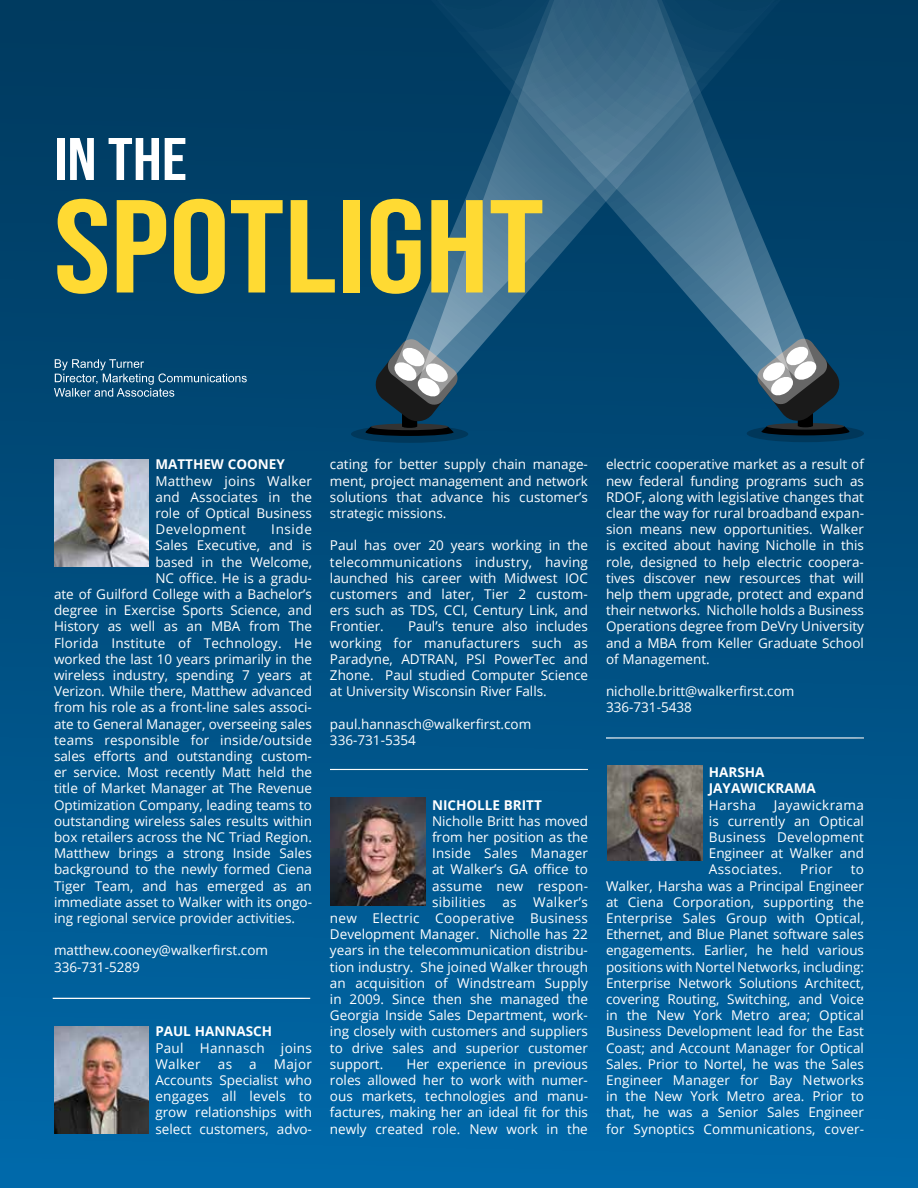
<style>
.page{position:relative;width:918px;height:1188px;background:#fff}
.page>*{position:absolute;margin:0;border:0;box-sizing:border-box;transform-origin:0 0}
.t1{font:132px "Bebas Neue";color:#ffda33;scale:1.15 1}
.t2{font:60px "Bebas Neue";color:#fff;scale:1.15 1}
.t3{font:13.5px/16.2px "Open Sans";color:#fff;text-align:justify}
.t4{font:13.5px/16.2px "Open Sans";letter-spacing:.025em;color:#fff}
.t5{font:13.5px "Open Sans";letter-spacing:.02em;color:#fff}
.t6{font:700 13.5px/16.2px "Open Sans";color:#fff}
</style>
<div class="page">
<div style="left:0;top:0;width:918px;height:1188px;background:linear-gradient(to bottom,#00375b,#0067a7)"></div>
<div style="left:747px;top:425px;width:117px;height:17px;background:#00375a;border-radius:50%"></div>
<div style="left:351px;top:425px;width:117px;height:18px;background:#00385b;border-radius:50%"></div>
<svg style="left:756px;top:337px;width:94px;height:98px;background:#0e3248"></svg>
<div style="left:369px;top:0;width:26px;height:338px;background:#003f66"></div>
<svg style="left:365px;top:338px;width:94px;height:98px;background:#13354b"></svg>
<svg style="left:395px;top:0;width:24px;height:379px;background:#154d71"></svg>
<svg style="left:419px;top:0;width:423px;height:394px;background:#245a7c"></svg>
<svg style="left:54px;top:359px;width:193px;height:38px;background:#245f85"></svg>
<img style="left:54px;top:459px;width:95px;height:108px">
<img style="left:54px;top:1026px;width:95px;height:108px">
<img style="left:331px;top:798px;width:94px;height:108px">
<div style="left:328px;top:766px;width:263px;height:5px;background:#000;opacity:.75"></div>
<div style="left:51px;top:995px;width:262px;height:5px;background:#000;opacity:.75"></div>
<div style="left:604px;top:735px;width:263px;height:5px;background:#000;opacity:.75"></div>
<img style="left:608px;top:765px;width:94px;height:96px">
<h2 class="t2" style="left:54px;top:125px;width:117px">in the</h2>
<h1 class="t1" style="left:54px;top:172px;width:428px">SPOTLIGHT</h1>
<p class="t6" style="left:155px;top:456px;width:131px">MATTHEW COONEY</p>
<p class="t3" style="left:155px;top:472px;width:158px">Matthew joins Walker and Associates in the role of Optical Business Development</p>
<p class="t3" style="left:271px;top:521px;width:42px">Inside</p>
<p class="t3" style="left:155px;top:537px;width:158px">Sales Executive, and is</p>
<p class="t3" style="left:155px;top:553px;width:158px">based in the Welcome,</p>
<p class="t3" style="left:155px;top:569px;width:158px">NC office. He is a gradu-</p>
<p class="t3" style="left:54px;top:586px;width:259px">ate of Guilford College with a Bachelor’s</p>
<p class="t3" style="left:54px;top:602px;width:260px">degree in Exercise Sports Science, and</p>
<p class="t3" style="left:54px;top:618px;width:260px">History as well as an MBA from The</p>
<p class="t5" style="left:54px;top:633px;width:260px">Florida Institute of Technology. He</p>
<p class="t3" style="left:54px;top:650px;width:259px">worked the last 10 years primarily in the</p>
<p class="t3" style="left:54px;top:667px;width:260px">wireless industry, spending 7 years at</p>
<p class="t3" style="left:54px;top:683px;width:260px">Verizon. While there, Matthew advanced</p>
<p class="t3" style="left:54px;top:699px;width:260px">from his role as a front-line sales associ-</p>
<p class="t3" style="left:54px;top:715px;width:259px">ate to General Manager, overseeing sales</p>
<p class="t3" style="left:54px;top:731px;width:259px">teams responsible for inside/outside</p>
<p class="t3" style="left:54px;top:748px;width:260px">sales efforts and outstanding custom-</p>
<p class="t3" style="left:54px;top:764px;width:260px">er service. Most recently Matt held the</p>
<p class="t3" style="left:54px;top:780px;width:260px">title of Market Manager at The Revenue</p>
<p class="t3" style="left:54px;top:796px;width:260px">Optimization Company, leading teams to</p>
<p class="t3" style="left:54px;top:812px;width:260px">outstanding wireless sales results within</p>
<p class="t3" style="left:54px;top:829px;width:259px">box retailers across the NC Triad Region.</p>
<p class="t3" style="left:54px;top:845px;width:259px">Matthew brings a strong Inside Sales</p>
<p class="t3" style="left:54px;top:861px;width:259px">background to the newly formed Ciena</p>
<p class="t3" style="left:54px;top:877px;width:259px">Tiger Team, and has emerged as an</p>
<p class="t3" style="left:54px;top:893px;width:260px">immediate asset to Walker with its ongo-</p>
<p class="t3" style="left:54px;top:910px;width:243px">ing regional service provider activities.</p>
<p class="t3" style="left:54px;top:942px;width:216px">matthew.cooney@walkerfirst.com<br>336-731-5289</p>
<p class="t6" style="left:155px;top:1023px;width:118px">PAUL HANNASCH</p>
<p class="t4" style="left:155px;top:1039px;width:158px">Paul Hannasch joins<br>Walker</p>
<p class="t3" style="left:155px;top:1055px;width:158px;text-indent:118px">Major Accounts Specialist who engages all levels to grow relationships with select customers, advo-</p>
<p class="t3" style="left:218px;top:1055px;width:16px">as</p>
<p class="t3" style="left:249px;top:1055px;width:9px">a</p>
<p class="t3" style="left:330px;top:456px;width:260px">cating for better supply chain manage&shy;ment, project management and network solutions that advance his customer’s strategic missions.</p>
<p class="t3" style="left:330px;top:537px;width:260px">Paul has over 20 years working in the telecommunications industry, having launched his career with Midwest IOC customers and later, Tier 2 custom&shy;ers such as TDS, CCI, Century Link, and Frontier.</p>
<p class="t3" style="left:330px;top:618px;width:260px;text-indent:78px">Paul’s tenure also includes working for manufacturers such as Paradyne, ADTRAN, PSI PowerTec and Zhone. Paul studied Computer Science at University Wisconsin River Falls.</p>
<p class="t3" style="left:330px;top:715px;width:203px">paul.hannasch@walkerfirst.com<br>336-731-5354</p>
<p class="t6" style="left:432px;top:796px;width:111px">NICHOLLE BRITT</p>
<p class="t3" style="left:432px;top:812px;width:157px">Nicholle Britt has moved</p>
<p class="t3" style="left:432px;top:829px;width:157px">from her position as the</p>
<p class="t5" style="left:432px;top:844px;width:157px">Inside Sales Manager</p>
<p class="t3" style="left:432px;top:861px;width:157px">at Walker’s GA office to</p>
<p class="t5" style="left:432px;top:876px;width:157px">assume new respon-</p>
<p class="t4" style="left:432px;top:893px;width:158px">sibilities as Walker’s</p>
<p class="t4" style="left:330px;top:910px;width:259px">new Electric Cooperative Business</p>
<p class="t3" style="left:330px;top:926px;width:260px">Development Manager. Nicholle has 22</p>
<p class="t3" style="left:330px;top:942px;width:259px">years in the telecommunication distribu-</p>
<p class="t3" style="left:330px;top:958px;width:260px">tion industry. She joined Walker through</p>
<p class="t3" style="left:330px;top:974px;width:259px">an acquisition of Windstream Supply</p>
<p class="t3" style="left:330px;top:991px;width:260px">in 2009. Since then she managed the</p>
<p class="t3" style="left:330px;top:1007px;width:259px">Georgia Inside Sales Department, work-</p>
<p class="t3" style="left:330px;top:1023px;width:260px">ing closely with customers and suppliers</p>
<p class="t3" style="left:330px;top:1039px;width:260px">to drive sales and superior customer</p>
<p class="t3" style="left:330px;top:1055px;width:55px">support.</p>
<p class="t3" style="left:330px;top:1055px;width:260px;text-indent:76px">Her experience in previous roles allowed her to work with numer&shy;ous markets, technologies and manu&shy;factures, making her an ideal fit for this newly created role. New work in the</p>
<p class="t3" style="left:606px;top:456px;width:260px">electric cooperative market as a result of new federal funding programs such as RDOF, along with legislative changes that clear the way for rural broadband expan&shy;sion means new opportunities. Walker is excited about having Nicholle in this role, designed to help electric coopera&shy;tives discover new resources that will help them upgrade, protect and expand their networks. Nicholle holds a Business Operations degree from DeVry University and a MBA from Keller Graduate School of Management.</p>
<p class="t3" style="left:606px;top:683px;width:190px">nicholle.britt@walkerfirst.com<br>336-731-5438</p>
<p class="t6" style="left:709px;top:764px;width:108px">HARSHA<br>JAYAWICKRAMA</p>
<p class="t3" style="left:709px;top:796px;width:49px">Harsha</p>
<p class="t3" style="left:709px;top:796px;width:157px;text-indent:65px">Jayawickrama is currently an Optical Business Development Engineer at Walker and Associates.</p>
<p class="t3" style="left:800px;top:861px;width:34px">Prior</p>
<p class="t3" style="left:606px;top:861px;width:260px;text-indent:245px">to Walker, Harsha was a Principal Engineer at Ciena Corporation, supporting the Enterprise Sales Group with Optical, Ethernet, and Blue Planet software sales engagements. Earlier, he held various positions with Nortel Networks, including:<br>Enterprise Network Solutions Architect, covering Routing, Switching, and Voice in the New York Metro area; Optical Business Development lead for the East Coast; and Account Manager for Optical Sales. Prior to Nortel, he was the Sales Engineer Manager for Bay Networks in the New York Metro area. Prior to that, he was a Senior Sales Engineer for Synoptics Communications, cover-</p>
</div>
